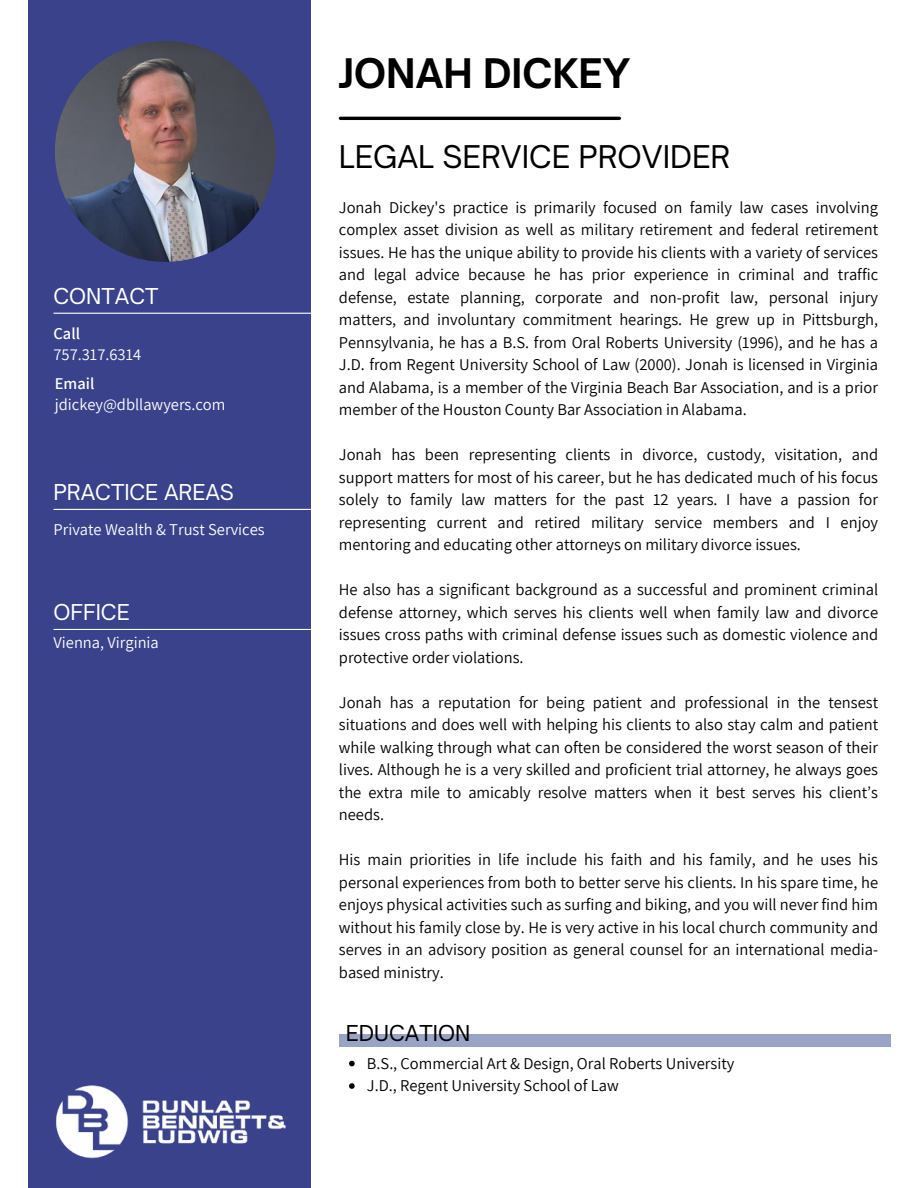
<style>
.page{position:relative;width:918px;height:1188px;background:#fff}
.page>*{position:absolute;margin:0;border:0;box-sizing:border-box;transform-origin:0 0}
.t1{font:700 39px "Open Sauce One";color:#000}
.t2{font:30px "Open Sauce One";color:#000}
.t3{font:21px "Open Sauce One";color:#fff}
.t4{font:21px "Open Sauce One";color:#000}
.t5{font:16.5px/22.5px "Assistant";color:#000;text-align:justify}
.t6{font:16.5px "Assistant";color:#fff}
.t7{font:600 16.5px "Assistant";color:#fff}
</style>
<div class="page">
<div style="left:28px;top:0;width:283px;height:1188px;background:#39428a"></div>
<hr style="left:340px;top:117px;width:279px;height:3px;background:#000">
<img style="left:55px;top:41px;width:221px;height:221px;border-radius:50%">
<img style="left:56px;top:1085px;width:230px;height:74px">
<hr style="left:54px;top:313px;width:259px;height:1px;background:#fff">
<hr style="left:54px;top:509px;width:259px;height:1px;background:#fff">
<hr style="left:54px;top:629px;width:259px;height:1px;background:#fff">
<div style="left:339px;top:1035px;width:551px;height:12px;background:#98a3c5"></div>
<svg style="left:349px;top:1061px;width:6px;height:5px"></svg>
<svg style="left:349px;top:1083px;width:6px;height:6px"></svg>
<p class="t3" style="left:54px;top:282px;width:106px">CONTACT</p>
<p class="t7" style="left:54px;top:322px;width:28px">Call</p>
<p class="t6" style="left:54px;top:343px;width:89px">757.317.6314</p>
<p class="t7" style="left:55px;top:372px;width:41px">Email</p>
<p class="t6" style="left:55px;top:394px;width:172px">jdickey@dbllawyers.com</p>
<p class="t3" style="left:54px;top:478px;width:182px">PRACTICE AREAS</p>
<p class="t6" style="left:54px;top:518px;width:213px">Private Wealth &amp; Trust Services</p>
<p class="t3" style="left:54px;top:598px;width:78px">OFFICE</p>
<p class="t6" style="left:54px;top:631px;width:107px">Vienna, Virginia</p>
<h1 class="t1" style="left:339px;top:48px;width:293px">JONAH DICKEY</h1>
<h2 class="t2" style="left:339px;top:137px;width:393px">LEGAL SERVICE PROVIDER</h2>
<p class="t5" style="left:339px;top:195px;width:541px">Jonah Dickey's practice is primarily focused on family law cases involving complex asset division as well as military retirement and federal retirement issues. He has the unique ability to provide his clients with a variety of services and legal advice because he has prior experience in criminal and traffic defense, estate planning, corporate and non-profit law, personal injury matters, and involuntary commitment hearings. He grew up in Pittsburgh, Pennsylvania, he has a B.S. from Oral Roberts University (1996), and he has a J.D. from Regent University School of Law (2000). Jonah is licensed in Virginia and Alabama, is a member of the Virginia Beach Bar Association, and is a prior member of the Houston County Bar Association in Alabama.</p>
<p class="t5" style="left:339px;top:443px;width:541px">Jonah has been representing clients in divorce, custody, visitation, and support matters for most of his career, but he has dedicated much of his focus solely to family law matters for the past 12 years. I have a passion for representing current and retired military service members and I enjoy mentoring and educating other attorneys on military divorce issues.</p>
<p class="t5" style="left:339px;top:578px;width:541px">He also has a significant background as a successful and prominent criminal defense attorney, which serves his clients well when family law and divorce issues cross paths with criminal defense issues such as domestic violence and protective order violations.</p>
<p class="t5" style="left:339px;top:690px;width:541px">Jonah has a reputation for being patient and professional in the tensest situations and does well with helping his clients to also stay calm and patient while walking through what can often be considered the worst season of their lives. Although he is a very skilled and proficient trial attorney, he always goes the extra mile to amicably resolve matters when it best serves his client’s needs.</p>
<p class="t5" style="left:339px;top:848px;width:541px">His main priorities in life include his faith and his family, and he uses his personal experiences from both to better serve his clients. In his spare time, he enjoys physical activities such as surfing and biking, and you will never find him without his family close by. He is very active in his local church community and serves in an advisory position as general counsel for an international media&shy;based ministry.</p>
<p class="t4" style="left:346px;top:1020px;width:126px">EDUCATION</p>
<p class="t5" style="left:367px;top:1051px;width:369px">B.S., Commercial Art &amp; Design, Oral Roberts University<br>J.D., Regent University School of Law</p>
</div>
